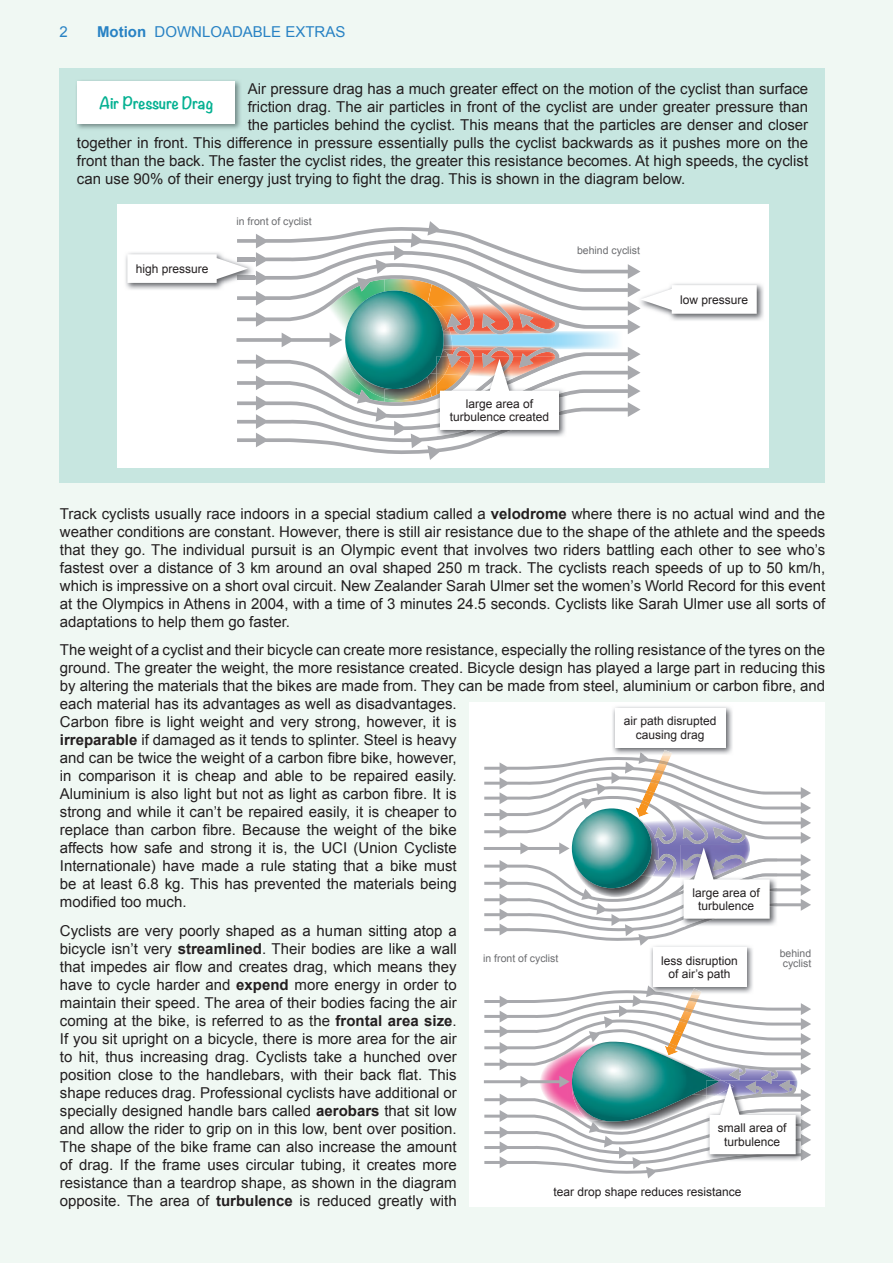
<style>
.page{position:relative;width:893px;height:1263px;background:#f0f8f3}
.page>*{position:absolute;margin:0;border:0;box-sizing:border-box;transform-origin:0 0}
.t1{font:15px/18px "Arial";color:#231f20;text-align:justify}
.t2{font:15px "Arial";color:#2882c4}
.t3{font:700 15px "Noteworthy";letter-spacing:-.01em;color:#05b192}
.t4{font:12px/13.5px "Arial";color:#231f20;text-align:center}
.t5{font:10.5px/10.5px "Arial";color:#6c6d70}
.s1{font-weight:700}
</style>
<div class="page">
<div style="left:59px;top:68px;width:766px;height:415px;background:#c7e6e0"></div>
<img style="left:76px;top:80px;width:165px;height:49px">
<div style="left:78px;top:82px;width:157px;height:42px;background:#fff"></div>
<div style="left:117px;top:204px;width:651px;height:264px;background:#fff"></div>
<img style="left:125px;top:255px;width:2px;height:32px">
<img style="left:757px;top:283px;width:7px;height:38px">
<svg style="left:127px;top:221px;width:630px;height:239px"></svg>
<div style="left:469px;top:918px;width:356px;height:289px;background:#fff"></div>
<div style="left:469px;top:702px;width:356px;height:245px;background:#fff"></div>
<img style="left:612px;top:706px;width:121px;height:44px">
<div style="left:615px;top:708px;width:110px;height:39px;background:#fff"></div>
<svg style="left:484px;top:750px;width:327px;height:196px"></svg>
<img style="left:649px;top:944px;width:105px;height:41px">
<svg style="left:484px;top:985px;width:327px;height:193px"></svg>
<div style="left:653px;top:947px;width:93px;height:39px;background:#fff"></div>
<p class="t2" style="left:60px;top:23px;width:10px">2</p>
<p class="t2" style="left:97px;top:23px;width:250px"><span class="s1">Motion</span> DOWNLOADABLE EXTRAS</p>
<p class="t1" style="left:248px;top:79px;width:562px">Air pressure drag has a much greater effect on the motion of the cyclist than surface</p>
<p class="t1" style="left:248px;top:97px;width:562px">friction drag. The air particles in front of the cyclist are under greater pressure than</p>
<p class="t1" style="left:248px;top:115px;width:562px">the particles behind the cyclist. This means that the particles are denser and closer</p>
<p class="t1" style="left:77px;top:133px;width:733px">together in front. This difference in pressure essentially pulls the cyclist backwards as it pushes more on the</p>
<p class="t1" style="left:77px;top:151px;width:733px">front than the back. The faster the cyclist rides, the greater this resistance becomes. At high speeds, the cyclist</p>
<p class="t1" style="left:77px;top:169px;width:610px">can use 90% of their energy just trying to fight the drag. This is shown in the diagram below.</p>
<p class="t3" style="left:99px;top:90px;width:116px">Air Pressure Drag</p>
<p class="t4" style="left:136px;top:262px;width:74px">high pressure</p>
<p class="t5" style="left:237px;top:216px;width:77px">in front of cyclist</p>
<p class="t5" style="left:577px;top:245px;width:65px">behind cyclist</p>
<p class="t4" style="left:450px;top:397px;width:101px">large area of turbulence created</p>
<p class="t4" style="left:680px;top:293px;width:70px">low pressure</p>
<p class="t1" style="left:60px;top:504px;width:767px">Track cyclists usually race indoors in a special stadium called a <span class="s1">velodrome</span> where there is no actual wind and the weather conditions are constant. However, there is still air resistance due to the shape of the athlete and the speeds that they go. The individual pursuit is an Olympic event that involves two riders battling each other to see who’s fastest over a distance of 3 km around an oval shaped 250 m track. The cyclists reach speeds of up to 50 km/h, which is impressive on a short oval circuit. New Zealander Sarah Ulmer set the women’s World Record for this event at the Olympics in Athens in 2004, with a time of 3 minutes 24.5 seconds. Cyclists like Sarah Ulmer use all sorts of adaptations to help them go faster.</p>
<p class="t1" style="left:60px;top:641px;width:767px;text-align:left">The weight of a cyclist and their bicycle can create more resistance, especially the rolling resistance of the tyres on the ground. The greater the weight, the more resistance created. Bicycle design has played a large part in reducing this by altering the materials that the bikes are made from. They can be made from steel, aluminium or carbon fibre, and each material has its advantages as well as disadvantages.<br>Carbon fibre is light weight and very strong, however, it is<br><span class="s1">irreparable</span> if damaged as it tends to splinter. Steel is heavy<br>and can be twice the weight of a carbon fibre bike, however,<br>in comparison it is cheap and able to be repaired easily.<br>Aluminium is also light but not as light as carbon fibre. It is<br>strong and while it can’t be repaired easily, it is cheaper to<br>replace than carbon fibre. Because the weight of the bike<br>affects how safe and strong it is, the UCI (Union Cycliste<br>Internationale) have made a rule stating that a bike must<br>be at least 6.8 kg. This has prevented the materials being<br>modified too much.</p>
<p class="t1" style="left:60px;top:922px;width:398px">Cyclists are very poorly shaped as a human sitting atop a bicycle isn’t very <span class="s1">streamlined</span>. Their bodies are like a wall that impedes air flow and creates drag, which means they have to cycle harder and <span class="s1">expend</span> more energy in order to maintain their speed. The area of their bodies facing the air coming at the bike, is referred to as the <span class="s1">frontal area size</span>.<br>If you sit upright on a bicycle, there is more area for the air to hit, thus increasing drag. Cyclists take a hunched over position close to the handlebars, with their back flat. This shape reduces drag. Professional cyclists have additional or specially designed handle bars called <span class="s1">aerobars</span> that sit low and allow the rider to grip on in this low, bent over position.<br>The shape of the bike frame can also increase the amount of drag. If the frame uses circular tubing, it creates more resistance than a teardrop shape, as shown in the diagram opposite. The area of <span class="s1">turbulence</span> is reduced greatly with</p>
<p class="t4" style="left:624px;top:714px;width:94px">air path disrupted causing drag</p>
<p class="t4" style="left:692px;top:886px;width:69px">large area of turbulence</p>
<p class="t4" style="left:661px;top:954px;width:78px">less disruption of air’s path</p>
<p class="t5" style="left:780px;top:948px;width:33px">behind cyclist</p>
<p class="t5" style="left:483px;top:953px;width:77px">in front of cyclist</p>
<p class="t4" style="left:718px;top:1121px;width:70px">small area of turbulence</p>
<p class="t4" style="left:553px;top:1185px;width:190px">tear drop shape reduces resistance</p>
</div>
